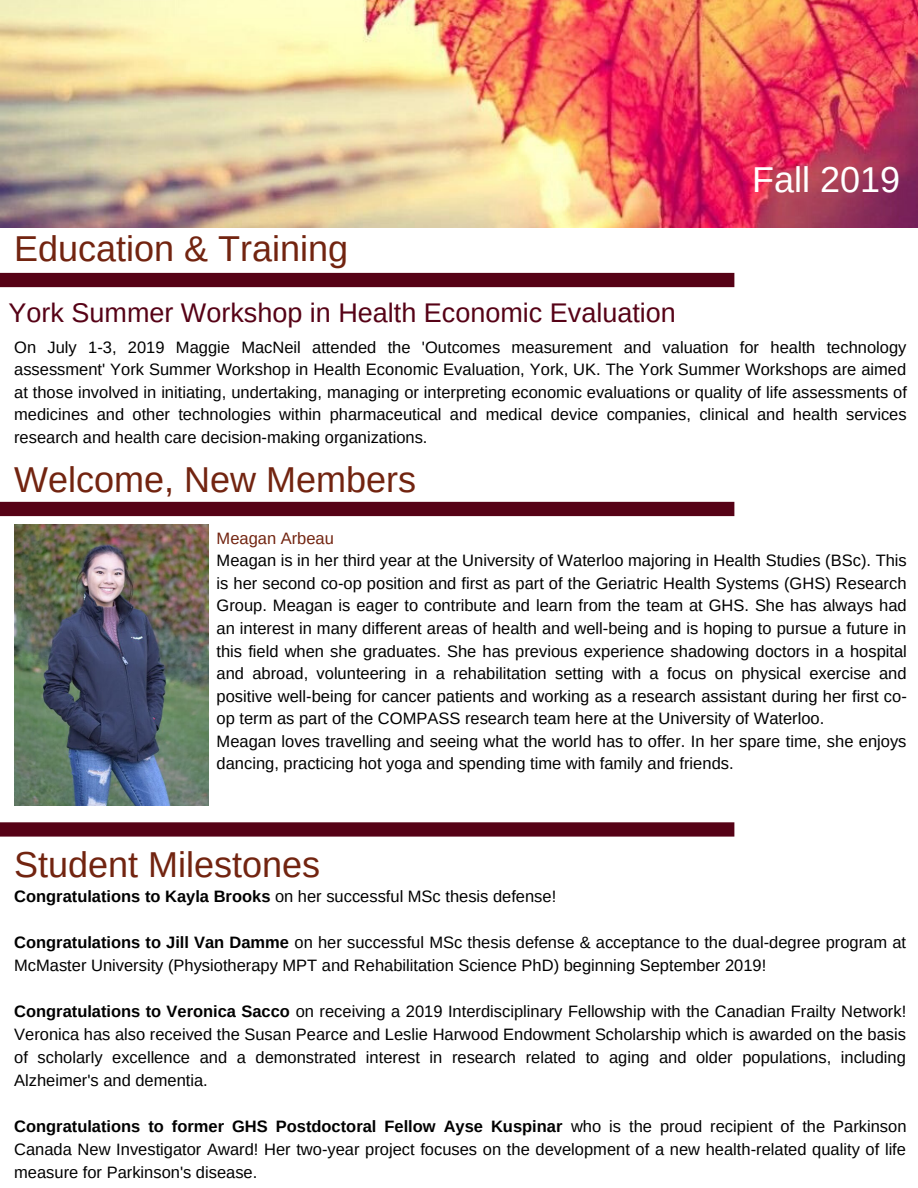
<style>
.page{position:relative;width:918px;height:1188px;background:#fff}
.page>*{position:absolute;margin:0;border:0;box-sizing:border-box;transform-origin:0 0}
.t1{font:36px "Arimo";color:#722410}
.t2{font:36px "Arimo";color:#fff}
.t3{font:27px "Arimo";color:#560216}
.t4{font:16.5px/22.6px "Arimo";color:#000;text-align:justify}
.t5{font:16.5px "Arimo";color:#722410}
.s1{font-weight:700}
</style>
<div class="page">
<img style="left:0;top:0;width:918px;height:227px">
<div style="left:0;top:273px;width:734px;height:14px;background:#560216"></div>
<div style="left:0;top:502px;width:734px;height:14px;background:#560216"></div>
<img style="left:14px;top:525px;width:195px;height:280px">
<svg style="left:0;top:822px;width:734px;height:15px;background:#5e0e21"></svg>
<p class="t2" style="left:752px;top:159px;width:149px">Fall 2019</p>
<h1 class="t1" style="left:14px;top:229px;width:335px">Education &amp; Training</h1>
<h2 class="t3" style="left:9px;top:297px;width:669px">York Summer Workshop in Health Economic Evaluation</h2>
<p class="t4" style="left:14px;top:336px;width:894px">On July 1-3, 2019 Maggie MacNeil attended the 'Outcomes measurement and valuation for health technology assessment' York Summer Workshop in Health Economic Evaluation, York, UK. The York Summer Workshops are aimed at those involved in initiating, undertaking, managing or interpreting economic evaluations or quality of life assessments of medicines and other technologies within pharmaceutical and medical device companies, clinical and health services research and health care decision-making organizations.</p>
<h1 class="t1" style="left:14px;top:459px;width:403px">Welcome, New Members</h1>
<p class="t5" style="left:217px;top:529px;width:119px">Meagan Arbeau</p>
<p class="t4" style="left:217px;top:549px;width:692px;text-align:left">Meagan is in her third year at the University of Waterloo majoring in Health Studies (BSc). This is her second co-op position and first as part of the Geriatric Health Systems (GHS) Research Group. Meagan is eager to contribute and learn from the team at GHS. She has always had an interest in many different areas of health and well-being and is hoping to pursue a future in this field when she graduates. She has previous experience shadowing doctors in a hospital and abroad, volunteering in a rehabilitation setting with a focus on physical exercise and positive well-being for cancer patients and working as a research assistant during her first co&shy;op term as part of the COMPASS research team here at the University of Waterloo.<br>Meagan loves travelling and seeing what the world has to offer. In her spare time, she enjoys dancing, practicing hot yoga and spending time with family and friends.</p>
<h1 class="t1" style="left:14px;top:845px;width:307px">Student Milestones</h1>
<p class="t4" style="left:14px;top:885px;width:544px"><span class="s1">Congratulations to Kayla Brooks</span> on her successful MSc thesis defense!</p>
<p class="t4" style="left:14px;top:931px;width:893px;line-height:23.1px"><span class="s1">Congratulations to Jill Van Damme</span> on her successful MSc thesis defense &amp; acceptance to the dual-degree program at<br>McMaster University (Physiotherapy MPT and Rehabilitation Science PhD) beginning September 2019!</p>
<p class="t4" style="left:14px;top:1000px;width:894px;line-height:23.1px"><span class="s1">Congratulations to Veronica Sacco</span> on receiving a 2019 Interdisciplinary Fellowship with the Canadian Frailty Network!<br>Veronica has also received the Susan Pearce and Leslie Harwood Endowment Scholarship which is awarded on the basis of scholarly excellence and a demonstrated interest in research related to aging and older populations, including Alzheimer's and dementia.</p>
<p class="t4" style="left:14px;top:1115px;width:894px;line-height:23.1px"><span class="s1">Congratulations to former GHS Postdoctoral Fellow Ayse Kuspinar</span> who is the proud recipient of the Parkinson Canada New Investigator Award! Her two-year project focuses on the development of a new health-related quality of life measure for Parkinson's disease.</p>
</div>
